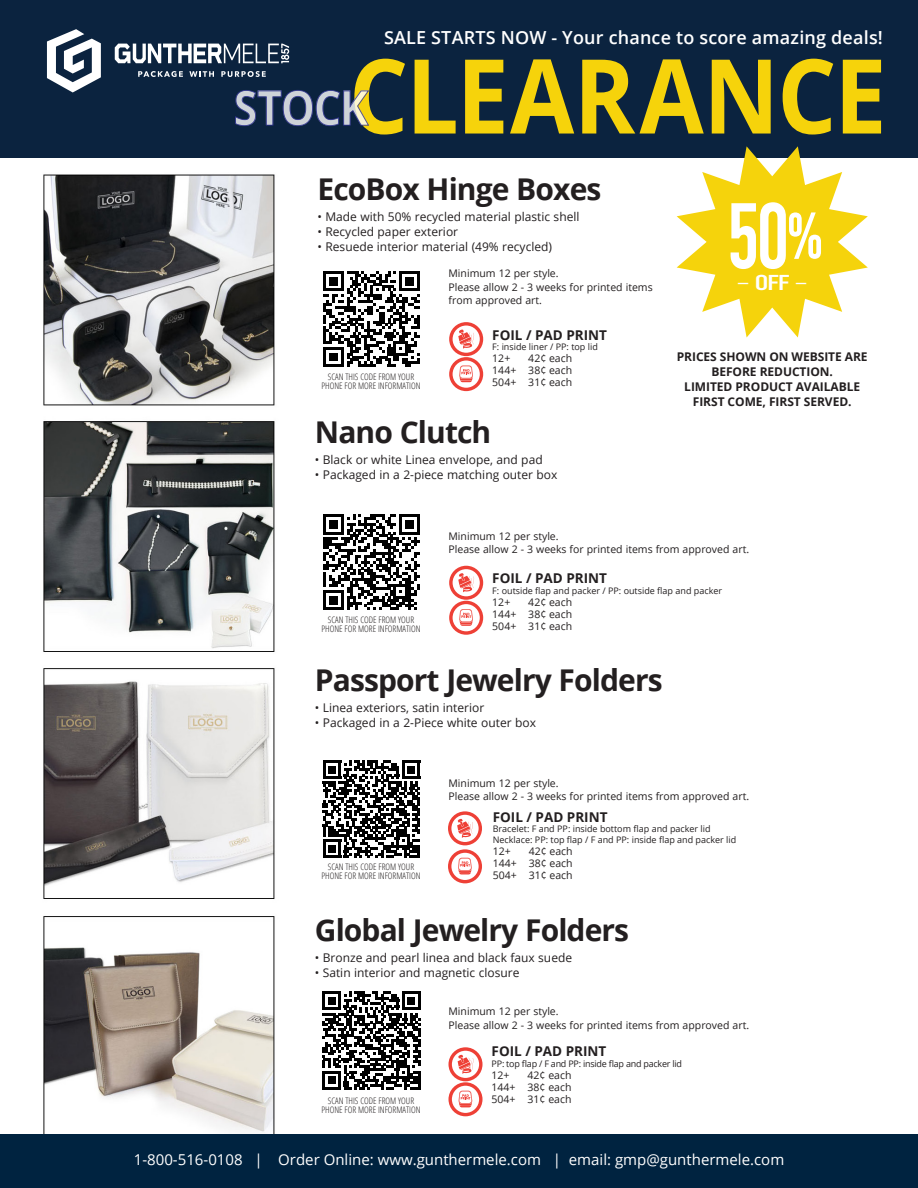
<style>
.page{position:relative;width:918px;height:1188px;background:#fff}
.page>*{position:absolute;margin:0;border:0;box-sizing:border-box;transform-origin:0 0}
.t1{font:700 103.35px "Open Sans";letter-spacing:-.01em;color:#f6d30b;scale:.9 1}
.t2{font:92.7px "DIN Condensed";color:#fff;scale:.9 1}
.t3{font:700 30px "Open Sans";letter-spacing:-.03em;color:#231f20}
.t4{font:21.6px "DIN Condensed";color:#fff;scale:1.44 1}
.t5{font:600 18px "Open Sans";letter-spacing:.01em;color:#fff}
.t6{font:15px "Open Sans";color:#fff}
.t7{font:700 13.5px "Open Sans";color:#231f20}
.t8{font:12px "Open Sans";color:#231f20}
.t9{font:700 12px/15px "Open Sans";letter-spacing:-.005em;color:#231f20;text-align:center}
.t10{font:10.5px/13.5px "Open Sans";color:#231f20}
.t11{font:300 condensed 9px "Open Sans";color:#231f20}
.t12{font:9px "Open Sans";color:#231f20}
.t13{font:9px "Open Sans";letter-spacing:-.025em;color:#231f20}
.s1{font-size:48px;color:#fff}
.s2{font-size:66.3px}
</style>
<div class="page">
<img style="left:43px;top:174px;width:755px;height:960px">
<div style="left:318px;top:265px;width:108px;height:108px;background:#fff"></div>
<svg style="left:323px;top:271px;width:97px;height:96px"></svg>
<div style="left:318px;top:508px;width:108px;height:108px;background:#fff"></div>
<svg style="left:323px;top:514px;width:97px;height:96px"></svg>
<div style="left:318px;top:755px;width:108px;height:108px;background:#fff"></div>
<svg style="left:323px;top:761px;width:97px;height:97px"></svg>
<div style="left:317px;top:986px;width:109px;height:109px;background:#fff"></div>
<svg style="left:323px;top:992px;width:97px;height:97px"></svg>
<div style="left:449px;top:601px;width:34px;height:34px;border:3px solid #ee4036;border-radius:50%"></div>
<svg style="left:459px;top:609px;width:14px;height:17px"></svg>
<div style="left:449px;top:566px;width:34px;height:34px;border:3px solid #ee4036;border-radius:50%"></div>
<svg style="left:458px;top:573px;width:17px;height:19px"></svg>
<div style="left:448px;top:849px;width:34px;height:34px;border:3px solid #ee4036;border-radius:50%"></div>
<svg style="left:458px;top:858px;width:14px;height:16px"></svg>
<div style="left:448px;top:811px;width:34px;height:34px;border:3px solid #ee4036;border-radius:50%"></div>
<svg style="left:457px;top:819px;width:16px;height:19px"></svg>
<div style="left:0;top:1134px;width:918px;height:54px;background:#002340"></div>
<div style="left:0;top:0;width:918px;height:158px;background:#0b233f"></div>
<svg style="left:235px;top:90px;width:134px;height:36px"></svg>
<svg style="left:47px;top:29px;width:54px;height:63px"></svg>
<svg style="left:115px;top:44px;width:174px;height:19px"></svg>
<svg style="left:138px;top:71px;width:45px;height:6px"></svg>
<svg style="left:189px;top:71px;width:25px;height:6px"></svg>
<svg style="left:221px;top:71px;width:45px;height:6px"></svg>
<svg style="left:677px;top:146px;width:191px;height:191px"></svg>
<div style="left:449px;top:357px;width:34px;height:34px;border:3px solid #ee4036;border-radius:50%"></div>
<svg style="left:459px;top:365px;width:14px;height:17px"></svg>
<div style="left:449px;top:322px;width:34px;height:34px;border:3px solid #ee4036;border-radius:50%"></div>
<svg style="left:458px;top:329px;width:17px;height:20px"></svg>
<div style="left:449px;top:1082px;width:34px;height:34px;border:3px solid #ee4036;border-radius:50%"></div>
<svg style="left:459px;top:1091px;width:13px;height:16px"></svg>
<div style="left:449px;top:1047px;width:34px;height:34px;border:3px solid #ee4036;border-radius:50%"></div>
<svg style="left:458px;top:1055px;width:16px;height:19px"></svg>
<p class="t5" style="left:384px;top:25px;width:500px">SALE STARTS NOW - Your chance to score amazing deals!</p>
<p class="t1" style="left:234px;top:23px;width:727px"><span class="s1">STOCK</span>CLEARANCE</p>
<p class="t3" style="left:318px;top:168px;width:285px">EcoBox Hinge Boxes</p>
<p class="t8" style="left:318px;top:209px;width:264px">• Made with 50% recycled material plastic shell</p>
<p class="t8" style="left:318px;top:224px;width:142px">• Recycled paper exterior</p>
<p class="t8" style="left:318px;top:239px;width:236px">• Resuede interior material (49% recycled)</p>
<p class="t11" style="left:328px;top:371px;width:88px">SCAN THIS CODE FROM YOUR</p>
<p class="t11" style="left:322px;top:380px;width:100px">PHONE FOR MORE INFORMATION</p>
<p class="t10" style="left:448px;top:266px;width:112px">Minimum 12 per style.</p>
<p class="t10" style="left:448px;top:280px;width:206px">Please allow 2 - 3 weeks for printed items from approved art.</p>
<p class="t7" style="left:492px;top:325px;width:116px">FOIL / PAD PRINT</p>
<p class="t12" style="left:492px;top:341px;width:107px">F: inside liner / PP: top lid</p>
<p class="t10" style="left:492px;top:352px;width:20px">12+</p>
<p class="t10" style="left:528px;top:352px;width:45px">42¢ each</p>
<p class="t10" style="left:492px;top:364px;width:81px">144+ 38¢ each</p>
<p class="t10" style="left:492px;top:376px;width:81px">504+ 31¢ each</p>
<p class="t3" style="left:315px;top:411px;width:178px">Nano Clutch</p>
<p class="t8" style="left:315px;top:452px;width:229px">• Black or white Linea envelope, and pad</p>
<p class="t8" style="left:315px;top:467px;width:244px">• Packaged in a 2-piece matching outer box</p>
<p class="t2" style="left:726px;top:185px;width:110px">50<span class="s2">%</span></p>
<p class="t4" style="left:736px;top:270px;width:51px">– OFF –</p>
<p class="t9" style="left:677px;top:349px;width:192px">PRICES SHOWN ON WEBSITE ARE<br>BEFORE REDUCTION.</p>
<p class="t9" style="left:684px;top:379px;width:177px">LIMITED PRODUCT AVAILABLE</p>
<p class="t9" style="left:693px;top:394px;width:160px">FIRST COME, FIRST SERVED.</p>
<p class="t11" style="left:328px;top:614px;width:88px">SCAN THIS CODE FROM YOUR</p>
<p class="t11" style="left:322px;top:623px;width:100px">PHONE FOR MORE INFORMATION</p>
<p class="t10" style="left:448px;top:529px;width:112px">Minimum 12 per style.</p>
<p class="t10" style="left:448px;top:543px;width:302px">Please allow 2 - 3 weeks for printed items from approved art.</p>
<p class="t7" style="left:492px;top:569px;width:116px">FOIL / PAD PRINT</p>
<p class="t12" style="left:492px;top:585px;width:231px">F: outside flap and packer / PP: outside flap and packer</p>
<p class="t10" style="left:492px;top:595px;width:20px">12+</p>
<p class="t10" style="left:528px;top:595px;width:45px">42¢ each</p>
<p class="t10" style="left:492px;top:607px;width:81px">144+ 38¢ each</p>
<p class="t10" style="left:492px;top:619px;width:81px">504+ 31¢ each</p>
<p class="t3" style="left:315px;top:658px;width:349px">Passport Jewelry Folders</p>
<p class="t8" style="left:315px;top:699px;width:171px">• Linea exteriors, satin interior</p>
<p class="t8" style="left:315px;top:714px;width:223px">• Packaged in a 2-Piece white outer box</p>
<p class="t11" style="left:328px;top:861px;width:88px">SCAN THIS CODE FROM YOUR</p>
<p class="t11" style="left:322px;top:870px;width:100px">PHONE FOR MORE INFORMATION</p>
<p class="t10" style="left:448px;top:776px;width:112px">Minimum 12 per style.</p>
<p class="t10" style="left:448px;top:790px;width:302px">Please allow 2 - 3 weeks for printed items from approved art.</p>
<p class="t7" style="left:493px;top:807px;width:116px">FOIL / PAD PRINT</p>
<p class="t12" style="left:493px;top:823px;width:219px">Bracelet: F and PP: inside bottom flap and packer lid</p>
<p class="t12" style="left:493px;top:833px;width:245px">Necklace: PP: top flap / F and PP: inside flap and packer lid</p>
<p class="t10" style="left:493px;top:844px;width:20px">12+</p>
<p class="t10" style="left:529px;top:844px;width:45px">42¢ each</p>
<p class="t10" style="left:493px;top:856px;width:81px">144+ 38¢ each</p>
<p class="t10" style="left:493px;top:868px;width:81px">504+ 31¢ each</p>
<p class="t3" style="left:315px;top:909px;width:316px">Global Jewelry Folders</p>
<p class="t8" style="left:315px;top:950px;width:259px">• Bronze and pearl linea and black faux suede</p>
<p class="t8" style="left:315px;top:965px;width:206px">• Satin interior and magnetic closure</p>
<p class="t11" style="left:328px;top:1095px;width:88px">SCAN THIS CODE FROM YOUR</p>
<p class="t11" style="left:322px;top:1104px;width:100px">PHONE FOR MORE INFORMATION</p>
<p class="t10" style="left:448px;top:1004px;width:112px">Minimum 12 per style.</p>
<p class="t10" style="left:448px;top:1018px;width:302px">Please allow 2 - 3 weeks for printed items from approved art.</p>
<p class="t7" style="left:492px;top:1042px;width:116px">FOIL / PAD PRINT</p>
<p class="t13" style="left:492px;top:1057px;width:192px">PP: top flap / F and PP: inside flap and packer lid</p>
<p class="t10" style="left:492px;top:1068px;width:20px">12+</p>
<p class="t10" style="left:528px;top:1068px;width:45px">42¢ each</p>
<p class="t10" style="left:492px;top:1080px;width:81px">144+ 38¢ each</p>
<p class="t10" style="left:492px;top:1092px;width:81px">504+ 31¢ each</p>
<h3 class="t6" style="left:134px;top:1149px;width:652px">1-800-516-0108 | Order Online: www.gunthermele.com | email: gmp@gunthermele.com</h3>
</div>
